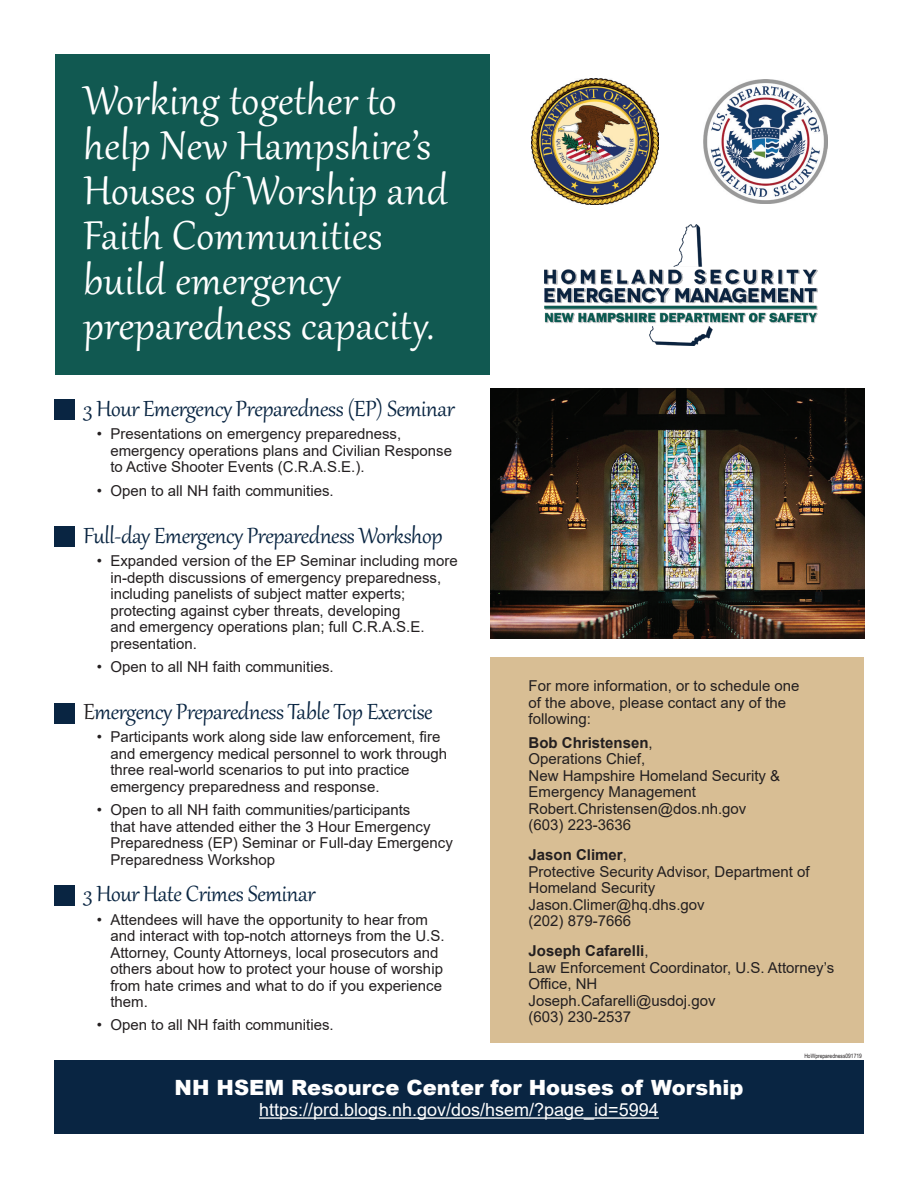
<style>
.page{position:relative;width:918px;height:1188px;background:#fff}
.page>*{position:absolute;margin:0;border:0;box-sizing:border-box;transform-origin:0 0}
.t1{font:49.5px/45px "Gabriola";letter-spacing:.01em;color:#fff}
.t2{font:27px "Gabriola";letter-spacing:-.01em;color:#092542}
.t3{font:900 21px "Arial";color:#fff}
.t4{font:18px "Arial";color:#fff}
.t5{font:15px/16.5px "Arial";color:#231f20}
.t6{font:6px "Arial Narrow";color:#231f20}
.s1{color:#231f20}
.s2{font-weight:700}
</style>
<div class="page">
<div style="left:490px;top:658px;width:374px;height:385px;background:#d8be94"></div>
<div style="left:54px;top:1061px;width:810px;height:73px;background:#092542"></div>
<div style="left:55px;top:54px;width:434px;height:321px;background:#115951"></div>
<img style="left:490px;top:389px;width:375px;height:250px">
<hr style="left:259px;top:1117px;width:400px;height:2px;background:#fff">
<img style="left:532px;top:78px;width:126px;height:126px">
<img style="left:703px;top:79px;width:125px;height:125px">
<img style="left:544px;top:225px;width:273px;height:120px">
<div style="left:54px;top:399px;width:20px;height:20px;background:#092542"></div>
<div style="left:54px;top:526px;width:20px;height:20px;background:#092542"></div>
<div style="left:54px;top:703px;width:20px;height:20px;background:#092542"></div>
<div style="left:54px;top:886px;width:20px;height:20px;background:#092542"></div>
<p class="t1" style="left:83px;top:74px;width:366px">Working together to help New Hampshire’s<br>Houses of Worship and<br>Faith Communities build emergency preparedness capacity.</p>
<p class="t2" style="left:83px;top:391px;width:373px">3 Hour Emergency Preparedness (EP) Seminar</p>
<p class="t5" style="left:110px;top:426px;width:343px;text-indent:-14px">• Presentations on emergency preparedness, emergency operations plans and Civilian Response to Active Shooter Events (C.R.A.S.E.).</p>
<p class="t5" style="left:97px;top:482px;width:238px">• Open to all NH faith communities.</p>
<p class="t2" style="left:83px;top:518px;width:361px">Full-day Emergency Preparedness Workshop</p>
<p class="t5" style="left:110px;top:552px;width:349px;text-indent:-14px">• Expanded version of the EP Seminar including more in-depth discussions of emergency preparedness, including panelists of subject matter experts; protecting against cyber threats, developing<br>and emergency operations plan; full C.R.A.S.E. presentation.</p>
<p class="t5" style="left:97px;top:658px;width:238px">• Open to all NH faith communities.</p>
<p class="t2" style="left:83px;top:694px;width:351px"><span class="s1">E</span>mergency Preparedness Table Top Exercise</p>
<p class="t5" style="left:110px;top:729px;width:338px;text-indent:-14px">• Participants work along side law enforcement, fire and emergency medical personnel to work through three real-world scenarios to put into practice emergency preparedness and response.</p>
<p class="t5" style="left:110px;top:801px;width:344px;text-indent:-14px">• Open to all NH faith communities/participants<br>that have attended either the 3 Hour Emergency Preparedness (EP) Seminar or Full-day Emergency Preparedness Workshop</p>
<p class="t2" style="left:83px;top:876px;width:234px">3 Hour Hate Crimes Seminar</p>
<p class="t5" style="left:110px;top:911px;width:336px;text-indent:-14px">• Attendees will have the opportunity to hear from and interact with top-notch attorneys from the U.S.<br>Attorney, County Attorneys, local prosecutors and others about how to protect your house of worship from hate crimes and what to do if you experience them.</p>
<p class="t5" style="left:97px;top:1017px;width:238px">• Open to all NH faith communities.</p>
<p class="t5" style="left:529px;top:678px;width:272px">For more information, or to schedule one of the above, please contact any of the following:</p>
<p class="t5" style="left:529px;top:734px;width:253px"><span class="s2">Bob Christensen</span>,<br>Operations Chief,<br>New Hampshire Homeland Security &amp;<br>Emergency Management</p>
<p class="t5" style="left:529px;top:800px;width:219px">Robert.Christensen@dos.nh.gov (603) 223-3636</p>
<p class="t5" style="left:529px;top:846px;width:282px"><span class="s2">Jason Climer</span>,<br>Protective Security Advisor, Department of<br>Homeland Security</p>
<p class="t5" style="left:529px;top:896px;width:178px">Jason.Climer@hq.dhs.gov (202) 879-7666</p>
<p class="t5" style="left:529px;top:942px;width:307px"><span class="s2">Joseph Cafarelli</span>,<br>Law Enforcement Coordinator, U.S. Attorney’s<br>Office, NH</p>
<p class="t5" style="left:529px;top:992px;width:188px">Joseph.Cafarelli@usdoj.gov (603) 230-2537</p>
<p class="t6" style="left:804px;top:1052px;width:59px">HoWpreparedness091719</p>
<p class="t3" style="left:175px;top:1072px;width:570px">NH HSEM Resource Center for Houses of Worship</p>
<p class="t4" style="left:259px;top:1097px;width:401px">https://prd.blogs.nh.gov/dos/hsem/?page_id=5994</p>
</div>
